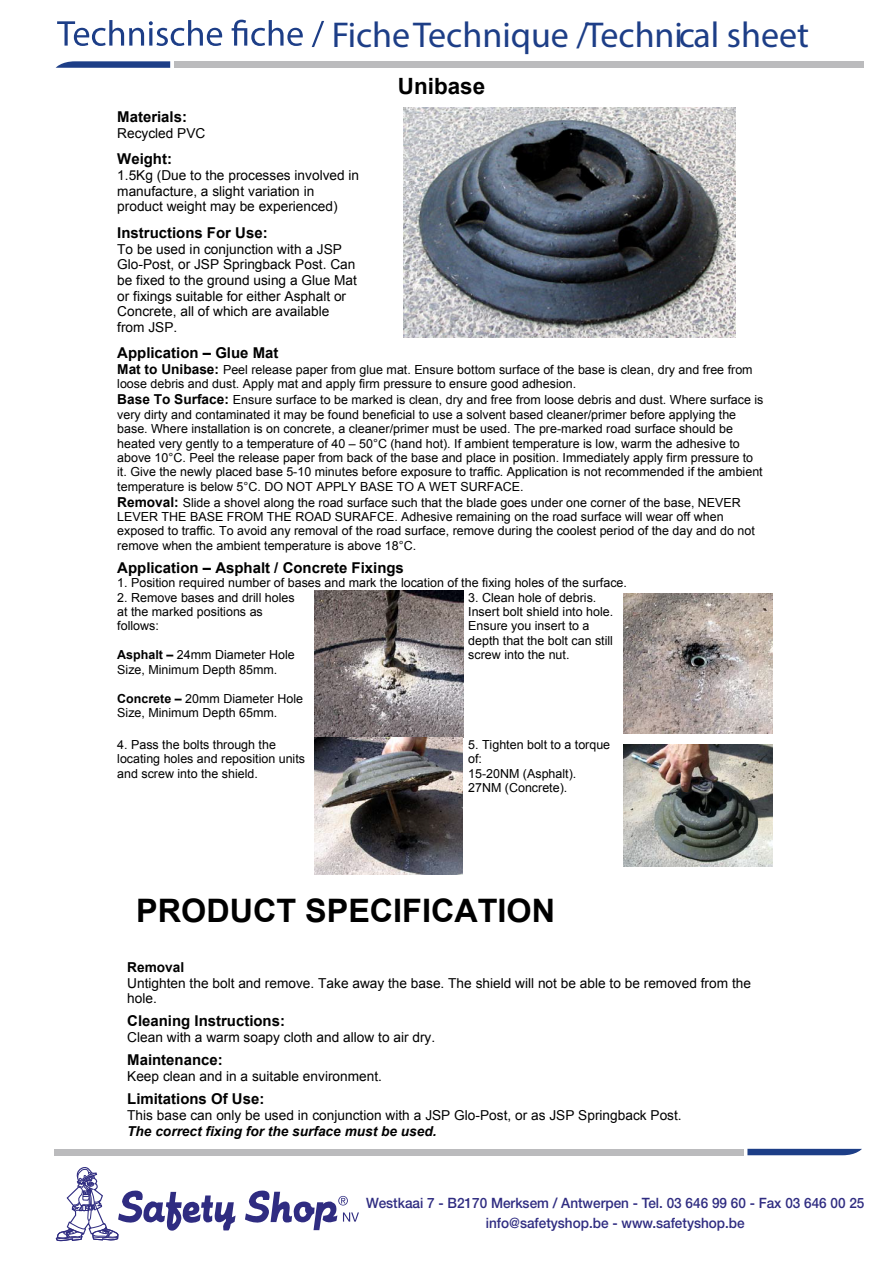
<style>
.page{position:relative;width:893px;height:1263px;background:#fff}
.page>*{position:absolute;margin:0;border:0;box-sizing:border-box;transform-origin:0 0}
.t1{font:italic 36px "Myriad Pro";color:#1d3e87}
.t2{font:700 32.4px "Arial";color:#000}
.t3{font:700 22.35px "Arial";color:#000}
.t4{font:700 15px "Arial";color:#000}
.t5{font:500 14.25px/19.5px "Helvetica Neue LT Std";color:#2f2c81;text-align:center;scale:.95 1}
.t6{font:13.65px/15.8px "Arial";color:#000}
.t7{font:italic 700 13.65px "Arial";color:#000}
.t8{font:700 13.65px "Arial";color:#000}
.t9{font:12.45px/14.4px "Arial";color:#000}
.s1{font-weight:700;font-size:13.65px}
.s2{font-weight:700}
</style>
<div class="page">
<img style="left:404px;top:108px;width:332px;height:229px">
<img style="left:315px;top:590px;width:148px;height:284px">
<img style="left:623px;top:594px;width:149px;height:140px">
<img style="left:623px;top:745px;width:149px;height:122px">
<svg style="left:57px;top:20px;width:267px;height:27px"></svg>
<svg style="left:245px;top:1190px;width:114px;height:40px"></svg>
<svg style="left:55px;top:1167px;width:181px;height:75px"></svg>
<div style="left:54px;top:1149px;width:689px;height:6px;background:#bbbbbd"></div>
<svg style="left:747px;top:1149px;width:115px;height:6px"></svg>
<div style="left:174px;top:61px;width:690px;height:7px;background:#bbbbbd"></div>
<svg style="left:56px;top:61px;width:114px;height:7px"></svg>
<h1 class="t1" style="left:332px;top:13px;width:479px">Fiche Technique / Technical sheet</h1>
<h3 class="t3" style="left:398px;top:72px;width:89px">Unibase</h3>
<p class="t4" style="left:117px;top:107px;width:71px">Materials:</p>
<p class="t6" style="left:117px;top:125px;width:90px">Recycled PVC</p>
<p class="t4" style="left:117px;top:149px;width:56px">Weight:</p>
<p class="t6" style="left:117px;top:168px;width:243px">1.5Kg (Due to the processes involved in manufacture, a slight variation in product weight may be experienced)</p>
<p class="t4" style="left:117px;top:222px;width:152px">Instructions For Use:</p>
<p class="t6" style="left:117px;top:241px;width:241px">To be used in conjunction with a JSP<br>Glo-Post, or JSP Springback Post. Can be fixed to the ground using a Glue Mat or fixings suitable for either Asphalt or<br>Concrete, all of which are available from JSP.</p>
<p class="t4" style="left:117px;top:342px;width:163px">Application – Glue Mat</p>
<p class="t9" style="left:117px;top:362px;width:637px"><span class="s1">Mat to Unibase:</span> Peel release paper from glue mat. Ensure bottom surface of the base is clean, dry and free from loose debris and dust. Apply mat and apply firm pressure to ensure good adhesion.</p>
<p class="t9" style="left:117px;top:393px;width:648px"><span class="s1">Base To Surface:</span> Ensure surface to be marked is clean, dry and free from loose debris and dust. Where surface is very dirty and contaminated it may be found beneficial to use a solvent based cleaner/primer before applying the base. Where installation is on concrete, a cleaner/primer must be used. The pre-marked road surface should be heated very gently to a temperature of 40 – 50°C (hand hot). If ambient temperature is low, warm the adhesive to above 10°C. Peel the release paper from back of the base and place in position. Immediately apply firm pressure to it. Give the newly placed base 5-10 minutes before exposure to traffic. Application is not recommended if the ambient temperature is below 5°C. DO NOT APPLY BASE TO A WET SURFACE.</p>
<p class="t9" style="left:117px;top:495px;width:639px"><span class="s1">Removal:</span> Slide a shovel along the road surface such that the blade goes under one corner of the base, NEVER LEVER THE BASE FROM THE ROAD SURAFCE. Adhesive remaining on the road surface will wear off when exposed to traffic. To avoid any removal of the road surface, remove during the coolest period of the day and do not remove when the ambient temperature is above 18°C.</p>
<p class="t4" style="left:117px;top:557px;width:288px">Application – Asphalt / Concrete Fixings</p>
<p class="t9" style="left:117px;top:576px;width:511px">1. Position required number of bases and mark the location of the fixing holes of the surface.</p>
<p class="t9" style="left:117px;top:590px;width:179px">2. Remove bases and drill holes at the marked positions as follows:</p>
<p class="t9" style="left:468px;top:590px;width:146px">3. Clean hole of debris.<br>Insert bolt shield into hole.<br>Ensure you insert to a depth that the bolt can still</p>
<p class="t9" style="left:117px;top:648px;width:179px"><span class="s2">Asphalt –</span> 24mm Diameter Hole</p>
<p class="t9" style="left:468px;top:648px;width:103px">screw into the nut.</p>
<p class="t9" style="left:117px;top:662px;width:162px">Size, Minimum Depth 85mm.</p>
<p class="t9" style="left:117px;top:691px;width:187px"><span class="s2">Concrete –</span> 20mm Diameter Hole<br>Size, Minimum Depth 65mm.</p>
<p class="t9" style="left:117px;top:737px;width:189px">4. Pass the bolts through the locating holes and reposition units and screw into the shield.</p>
<p class="t9" style="left:468px;top:737px;width:144px">5. Tighten bolt to a torque of:<br>15-20NM (Asphalt).<br>27NM (Concrete).</p>
<h2 class="t2" style="left:136px;top:889px;width:420px">PRODUCT SPECIFICATION</h2>
<p class="t8" style="left:127px;top:958px;width:59px">Removal</p>
<p class="t6" style="left:127px;top:975px;width:625px">Untighten the bolt and remove. Take away the base. The shield will not be able to be removed from the hole.</p>
<p class="t4" style="left:127px;top:1011px;width:159px">Cleaning Instructions:</p>
<p class="t6" style="left:127px;top:1030px;width:309px">Clean with a warm soapy cloth and allow to air dry.</p>
<p class="t4" style="left:127px;top:1050px;width:97px">Maintenance:</p>
<p class="t6" style="left:127px;top:1069px;width:256px">Keep clean and in a suitable environment.</p>
<p class="t4" style="left:127px;top:1089px;width:139px">Limitations Of Use:</p>
<p class="t6" style="left:127px;top:1108px;width:556px">This base can only be used in conjunction with a JSP Glo-Post, or as JSP Springback Post.</p>
<p class="t7" style="left:127px;top:1122px;width:311px">The correct fixing for the surface must be used.</p>
<p class="t5" style="left:366px;top:1193px;width:526px">Westkaai 7 - B2170 Merksem / Antwerpen - Tel. 03 646 99 60 - Fax 03 646 00 25 info@safetyshop.be - www.safetyshop.be</p>
</div>
